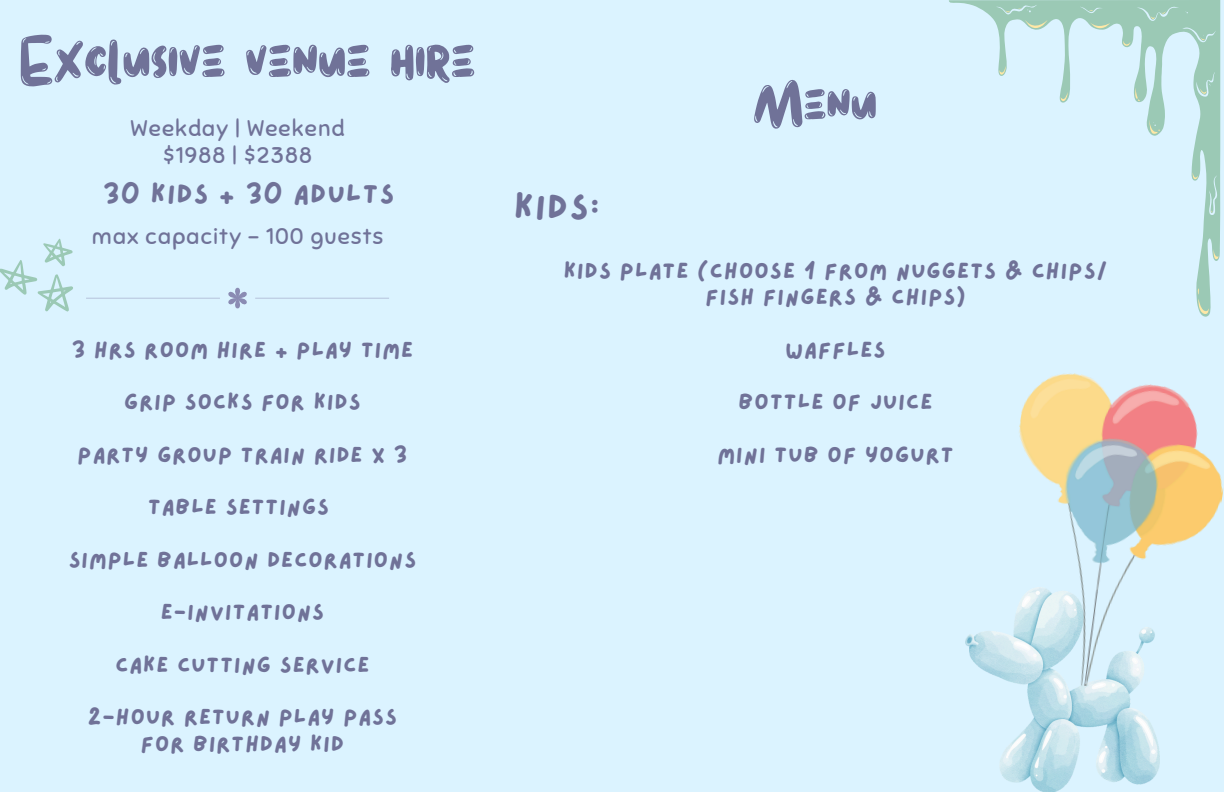
<style>
.page{position:relative;width:1224px;height:792px;background:#dbf3ff}
.page>*{position:absolute;margin:0;border:0;box-sizing:border-box;transform-origin:0 0}
.t1{font:77px "Stella";color:#707298}
.t2{font:72px "Stella";color:#707298}
.t3{font:35px "Lazydog";color:#707298}
.t4{font:27px "Lazydog";letter-spacing:.05em;color:#707298}
.t5{font:22.7px "Sniglet";letter-spacing:.05em;color:#707298}
.t6{font:22.2px/26.2px "Lazydog";letter-spacing:.05em;color:#707298;text-align:center}
.t7{font:22px "Lazydog";letter-spacing:.05em;color:#707298}
</style>
<div class="page">
<svg style="left:0;top:239px;width:73px;height:72px"></svg>
<svg style="left:86px;top:287px;width:303px;height:22px"></svg>
<svg style="left:949px;top:0;width:271px;height:258px"></svg>
<svg style="left:999px;top:8px;width:220px;height:308px"></svg>
<svg style="left:996px;top:4px;width:221px;height:211px"></svg>
<img style="left:966px;top:632px;width:193px;height:160px">
<img style="left:984px;top:373px;width:240px;height:329px">
<p class="t1" style="left:21px;top:22px;width:457px">Exclusive venue hire</p>
<p class="t5" style="left:130px;top:114px;width:216px">Weekday | Weekend</p>
<p class="t5" style="left:163px;top:141px;width:151px">$1988 | $2388</p>
<h2 class="t4" style="left:103px;top:181px;width:293px">30 KIDS + 30 ADULTS</h2>
<p class="t5" style="left:92px;top:222px;width:293px">max capacity - 100 guests</p>
<p class="t7" style="left:72px;top:339px;width:343px">3 HRS ROOM HIRE + PLAY TIME</p>
<p class="t7" style="left:124px;top:392px;width:238px">GRIP SOCKS FOR KIDS</p>
<p class="t7" style="left:78px;top:444px;width:331px">PARTY GROUP TRAIN RIDE X 3</p>
<p class="t7" style="left:148px;top:497px;width:182px">TABLE SETTINGS</p>
<p class="t7" style="left:69px;top:549px;width:349px">SIMPLE BALLOON DECORATIONS</p>
<p class="t7" style="left:161px;top:602px;width:165px">E-INVITATIONS</p>
<p class="t7" style="left:115px;top:654px;width:256px">CAKE CUTTING SERVICE</p>
<p class="t7" style="left:88px;top:707px;width:311px">2-HOUR RETURN PLAY PASS</p>
<p class="t7" style="left:141px;top:733px;width:205px">FOR BIRTHDAY KID</p>
<h1 class="t3" style="left:514px;top:190px;width:87px">KIDS:</h1>
<p class="t2" style="left:754px;top:68px;width:125px">Menu</p>
<p class="t6" style="left:564px;top:259px;width:545px">KIDS PLATE (CHOOSE 1 FROM NUGGETS &amp; CHIPS/<br>FISH FINGERS &amp; CHIPS)</p>
<p class="t6" style="left:785px;top:338px;width:102px">WAFFLES</p>
<p class="t6" style="left:739px;top:390px;width:195px">BOTTLE OF JUICE</p>
<p class="t6" style="left:717px;top:443px;width:238px">MINI TUB OF YOGURT</p>
</div>
